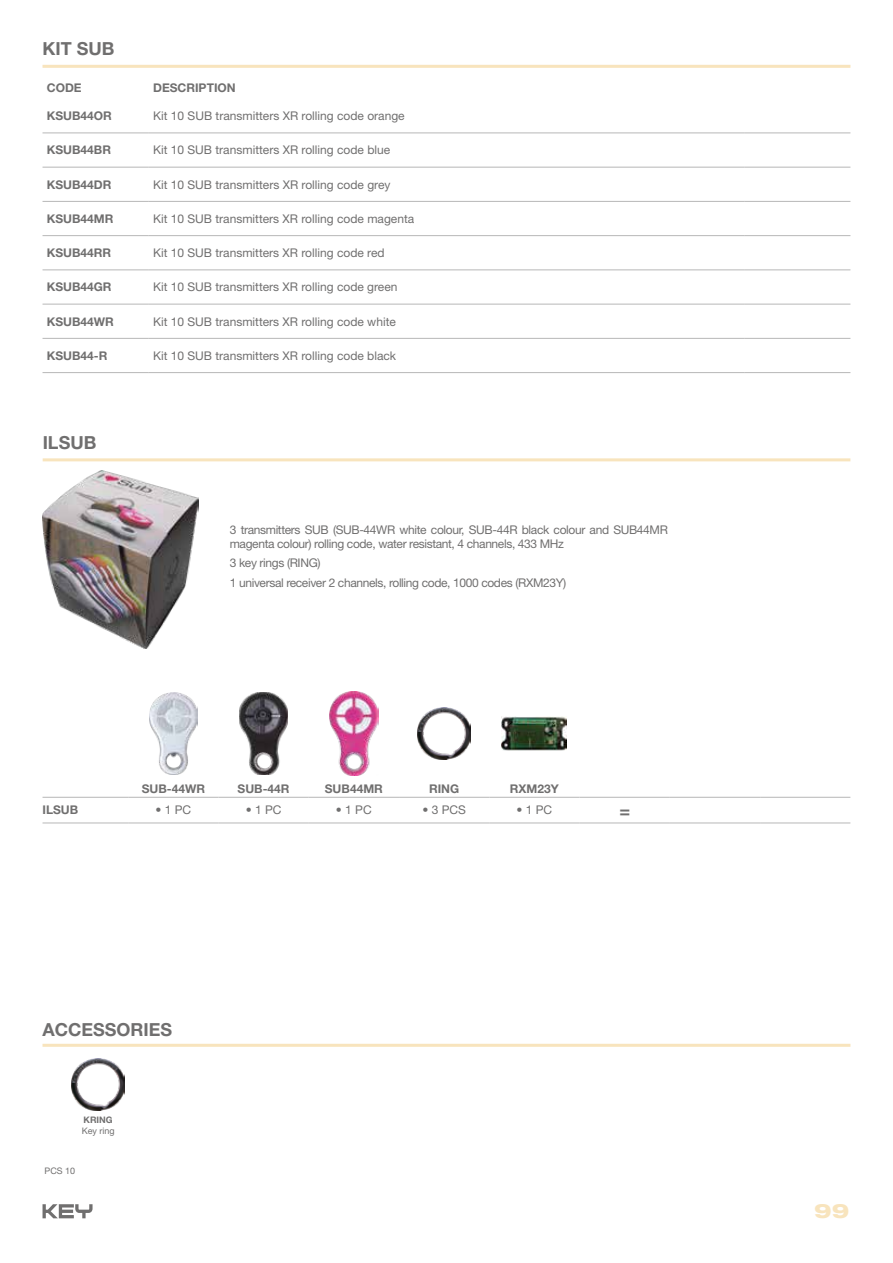
<style>
.page{position:relative;width:893px;height:1263px;background:#fff}
.page>*{position:absolute;margin:0;border:0;box-sizing:border-box;transform-origin:0 0}
.t1{font:800 expanded 19.8px "Helvetica Neue LT Std";color:#f8e4bd}
.t2{font:700 18px "Helvetica Neue LT Std";color:#706f6f}
.t3{font:12px "Helvetica Neue LT Std";color:#706f6f}
.t4{font:12px/13.5px "Helvetica Neue LT Std";letter-spacing:-.03em;color:#706f6f}
.t5{font:700 12px "Helvetica Neue LT Std";color:#706f6f}
.t6{font:9px "Helvetica Neue LT Std";color:#706f6f}
.t7{font:700 9px "Helvetica Neue LT Std";color:#706f6f}
</style>
<div class="page">
<svg style="left:43px;top:1204px;width:50px;height:14px"></svg>
<hr style="left:43px;top:65px;width:807px;height:3px;background:#f8e4bd">
<img style="left:43px;top:471px;width:156px;height:177px">
<hr style="left:43px;top:458px;width:807px;height:3px;background:#f8e4bd">
<hr style="left:43px;top:1044px;width:807px;height:3px;background:#f8e4bd">
<img style="left:71px;top:1058px;width:54px;height:53px">
<img style="left:150px;top:693px;width:47px;height:81px">
<img style="left:240px;top:693px;width:47px;height:81px">
<img style="left:329px;top:692px;width:50px;height:83px">
<img style="left:417px;top:707px;width:54px;height:53px">
<img style="left:502px;top:716px;width:65px;height:34px">
<hr style="left:43px;top:797px;width:85px;height:1px;background:#b7b7b7">
<hr style="left:128px;top:797px;width:90px;height:1px;background:#b7b7b7">
<hr style="left:218px;top:797px;width:91px;height:1px;background:#b7b7b7">
<hr style="left:309px;top:797px;width:90px;height:1px;background:#b7b7b7">
<hr style="left:399px;top:797px;width:90px;height:1px;background:#b7b7b7">
<hr style="left:218px;top:823px;width:91px;height:1px;background:#b7b7b7">
<hr style="left:309px;top:823px;width:90px;height:1px;background:#b7b7b7">
<hr style="left:489px;top:797px;width:91px;height:1px;background:#b7b7b7">
<hr style="left:760px;top:797px;width:90px;height:1px;background:#b7b7b7">
<hr style="left:580px;top:797px;width:90px;height:1px;background:#b7b7b7">
<hr style="left:670px;top:797px;width:90px;height:1px;background:#b7b7b7">
<hr style="left:43px;top:823px;width:85px;height:1px;background:#b7b7b7">
<hr style="left:128px;top:823px;width:90px;height:1px;background:#b7b7b7">
<hr style="left:399px;top:823px;width:90px;height:1px;background:#b7b7b7">
<hr style="left:760px;top:823px;width:90px;height:1px;background:#b7b7b7">
<hr style="left:489px;top:823px;width:91px;height:1px;background:#b7b7b7">
<hr style="left:580px;top:823px;width:90px;height:1px;background:#b7b7b7">
<hr style="left:670px;top:823px;width:90px;height:1px;background:#b7b7b7">
<hr style="left:149px;top:133px;width:595px;height:1px;background:#b7b7b7">
<hr style="left:149px;top:167px;width:595px;height:1px;background:#b7b7b7">
<hr style="left:149px;top:201px;width:595px;height:1px;background:#b7b7b7">
<hr style="left:149px;top:235px;width:595px;height:1px;background:#b7b7b7">
<hr style="left:149px;top:269px;width:595px;height:1px;background:#b7b7b7">
<hr style="left:149px;top:304px;width:595px;height:1px;background:#b7b7b7">
<hr style="left:149px;top:338px;width:595px;height:1px;background:#b7b7b7">
<hr style="left:149px;top:372px;width:595px;height:1px;background:#b7b7b7">
<hr style="left:43px;top:133px;width:106px;height:1px;background:#b7b7b7">
<hr style="left:43px;top:167px;width:106px;height:1px;background:#b7b7b7">
<hr style="left:43px;top:201px;width:106px;height:1px;background:#b7b7b7">
<hr style="left:43px;top:235px;width:106px;height:1px;background:#b7b7b7">
<hr style="left:43px;top:269px;width:106px;height:1px;background:#b7b7b7">
<hr style="left:43px;top:304px;width:106px;height:1px;background:#b7b7b7">
<hr style="left:43px;top:338px;width:106px;height:1px;background:#b7b7b7">
<hr style="left:43px;top:372px;width:106px;height:1px;background:#b7b7b7">
<hr style="left:744px;top:133px;width:106px;height:1px;background:#b7b7b7">
<hr style="left:744px;top:167px;width:106px;height:1px;background:#b7b7b7">
<hr style="left:744px;top:201px;width:106px;height:1px;background:#b7b7b7">
<hr style="left:744px;top:235px;width:106px;height:1px;background:#b7b7b7">
<hr style="left:744px;top:269px;width:106px;height:1px;background:#b7b7b7">
<hr style="left:744px;top:304px;width:106px;height:1px;background:#b7b7b7">
<hr style="left:744px;top:338px;width:106px;height:1px;background:#b7b7b7">
<hr style="left:744px;top:372px;width:106px;height:1px;background:#b7b7b7">
<h2 class="t2" style="left:43px;top:38px;width:73px">KIT SUB</h2>
<p class="t5" style="left:47px;top:81px;width:36px">CODE</p>
<p class="t5" style="left:153px;top:81px;width:84px">DESCRIPTION</p>
<p class="t5" style="left:47px;top:108px;width:67px">KSUB44OR</p>
<p class="t3" style="left:153px;top:108px;width:253px">Kit 10 SUB transmitters XR rolling code orange</p>
<p class="t5" style="left:47px;top:143px;width:66px">KSUB44BR</p>
<p class="t3" style="left:153px;top:143px;width:239px">Kit 10 SUB transmitters XR rolling code blue</p>
<p class="t5" style="left:47px;top:177px;width:66px">KSUB44DR</p>
<p class="t3" style="left:153px;top:177px;width:239px">Kit 10 SUB transmitters XR rolling code grey</p>
<p class="t5" style="left:47px;top:211px;width:68px">KSUB44MR</p>
<p class="t3" style="left:153px;top:211px;width:263px">Kit 10 SUB transmitters XR rolling code magenta</p>
<p class="t5" style="left:47px;top:245px;width:66px">KSUB44RR</p>
<p class="t3" style="left:153px;top:246px;width:233px">Kit 10 SUB transmitters XR rolling code red</p>
<p class="t5" style="left:47px;top:280px;width:66px">KSUB44GR</p>
<p class="t3" style="left:153px;top:280px;width:246px">Kit 10 SUB transmitters XR rolling code green</p>
<p class="t5" style="left:47px;top:314px;width:69px">KSUB44WR</p>
<p class="t3" style="left:153px;top:314px;width:244px">Kit 10 SUB transmitters XR rolling code white</p>
<p class="t5" style="left:47px;top:348px;width:62px">KSUB44-R</p>
<p class="t3" style="left:153px;top:348px;width:245px">Kit 10 SUB transmitters XR rolling code black</p>
<h2 class="t2" style="left:43px;top:431px;width:55px">ILSUB</h2>
<p class="t4" style="left:230px;top:523px;width:440px">3 transmitters SUB (SUB-44WR white colour, SUB-44R black colour and SUB44MR magenta colour) rolling code, water resistant, 4 channels, 433 MHz</p>
<p class="t4" style="left:230px;top:553px;width:338px;line-height:20px">3 key rings (RING)<br>1 universal receiver 2 channels, rolling code, 1000 codes (RXM23Y)</p>
<p class="t5" style="left:142px;top:781px;width:65px">SUB-44WR</p>
<p class="t5" style="left:238px;top:781px;width:54px">SUB-44R</p>
<p class="t5" style="left:325px;top:781px;width:60px">SUB44MR</p>
<p class="t5" style="left:429px;top:781px;width:32px">RING</p>
<p class="t5" style="left:510px;top:781px;width:50px">RXM23Y</p>
<p class="t5" style="left:42px;top:803px;width:37px">ILSUB</p>
<p class="t3" style="left:155px;top:803px;width:37px">• 1 PC</p>
<p class="t3" style="left:246px;top:803px;width:37px">• 1 PC</p>
<p class="t3" style="left:336px;top:803px;width:37px">• 1 PC</p>
<p class="t3" style="left:422px;top:803px;width:45px">• 3 PCS</p>
<p class="t3" style="left:516px;top:803px;width:37px">• 1 PC</p>
<h2 class="t2" style="left:619px;top:799px;width:12px">=</h2>
<h2 class="t2" style="left:43px;top:1018px;width:131px">ACCESSORIES</h2>
<p class="t7" style="left:84px;top:1114px;width:31px">KRING</p>
<p class="t6" style="left:82px;top:1125px;width:35px">Key ring</p>
<p class="t6" style="left:45px;top:1165px;width:32px">PCS 10</p>
<h1 class="t1" style="left:814px;top:1198px;width:37px">99</h1>
</div>
